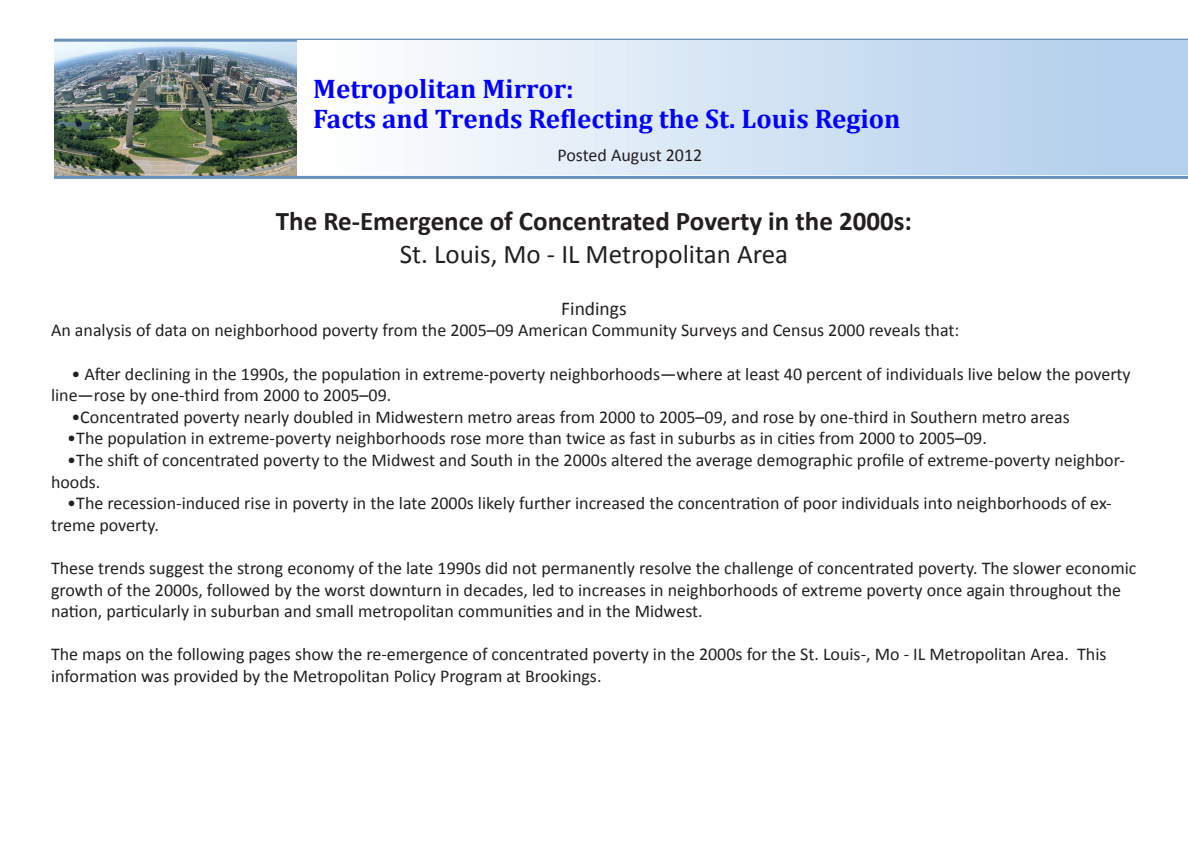
<style>
.page{position:relative;width:1188px;height:864px;background:#fff}
.page>*{position:absolute;margin:0;border:0;box-sizing:border-box;transform-origin:0 0}
.t1{font:700 27px "Cambria";color:#00f}
.t2{font:700 27px "Calibri";color:#231f20}
.t3{font:27px "Calibri";color:#231f20}
.t4{font:19.5px "Calibri";color:#231f20}
.t5{font:18px/21.6px "Calibri";color:#231f20}
</style>
<div class="page">
<img style="left:54px;top:42px;width:243px;height:133px">
<hr style="left:54px;top:39px;width:1134px;height:3px;background:#6a91ba">
<hr style="left:54px;top:176px;width:1134px;height:3px;background:#6a91ba">
<div style="left:297px;top:41px;width:891px;height:133px;background:linear-gradient(to right,#fff,#adccea)"></div>
<p class="t1" style="left:313px;top:69px;width:262px">Metropolitan Mirror:</p>
<p class="t1" style="left:313px;top:99px;width:589px">Facts and Trends Reflecting the St. Louis Region</p>
<p class="t5" style="left:558px;top:144px;width:146px">Posted August 2012</p>
<p class="t2" style="left:276px;top:204px;width:638px">The Re-Emergence of Concentrated Poverty in the 2000s:</p>
<p class="t3" style="left:400px;top:237px;width:390px">St. Louis, Mo - IL Metropolitan Area</p>
<p class="t4" style="left:561px;top:296px;width:67px">Findings</p>
<p class="t5" style="left:51px;top:320px;width:910px">An analysis of data on neighborhood poverty from the 2005–09 American Community Surveys and Census 2000 reveals that:</p>
<p class="t5" style="left:51px;top:363px;width:1081px;text-indent:20px">• After declining in the 1990s, the population in extreme-poverty neighborhoods—where at least 40 percent of individuals live below the poverty line—rose by one-third from 2000 to 2005–09.</p>
<p class="t5" style="left:71px;top:406px;width:1000px">•Concentrated poverty nearly doubled in Midwestern metro areas from 2000 to 2005–09, and rose by one-third in Southern metro areas</p>
<p class="t5" style="left:67px;top:428px;width:921px">•The population in extreme-poverty neighborhoods rose more than twice as fast in suburbs as in cities from 2000 to 2005–09.</p>
<p class="t5" style="left:51px;top:449px;width:1076px;text-indent:16px">•The shift of concentrated poverty to the Midwest and South in the 2000s altered the average demographic profile of extreme-poverty neighbor&shy;hoods.</p>
<p class="t5" style="left:51px;top:492px;width:1062px;text-indent:16px">•The recession-induced rise in poverty in the late 2000s likely further increased the concentration of poor individuals into neighborhoods of ex&shy;treme poverty.</p>
<p class="t5" style="left:51px;top:557px;width:1087px">These trends suggest the strong economy of the late 1990s did not permanently resolve the challenge of concentrated poverty. The slower economic growth of the 2000s, followed by the worst downturn in decades, led to increases in neighborhoods of extreme poverty once again throughout the nation, particularly in suburban and small metropolitan communities and in the Midwest.</p>
<p class="t5" style="left:51px;top:644px;width:1057px">The maps on the following pages show the re-emergence of concentrated poverty in the 2000s for the St. Louis-, Mo - IL Metropolitan Area. This information was provided by the Metropolitan Policy Program at Brookings.</p>
</div>
